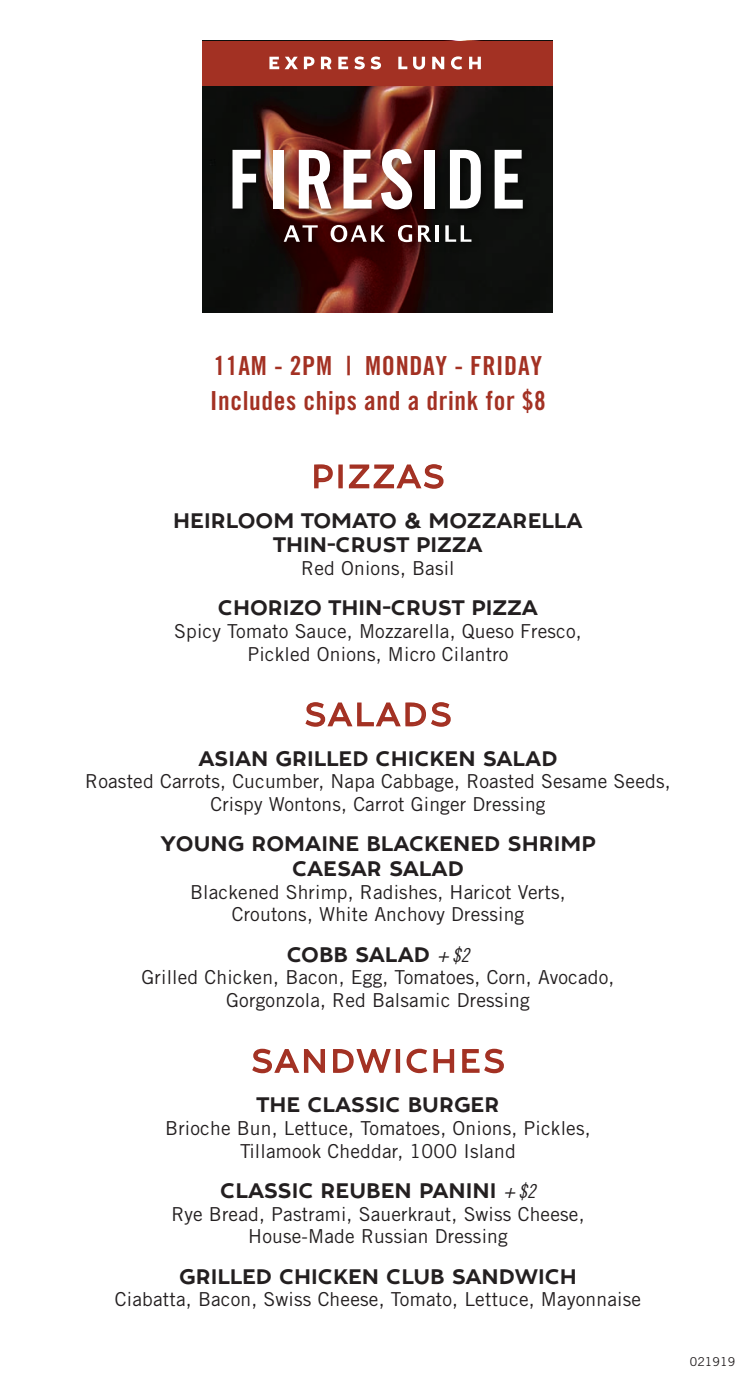
<style>
.page{position:relative;width:756px;height:1386px;background:#fff}
.page>*{position:absolute;margin:0;border:0;box-sizing:border-box;transform-origin:0 0}
.t1{font:31.5px "Tide Sans 300 Lil Kahuna";letter-spacing:.08em;color:#a33123}
.t2{font:26.25px/35px "Trade Gothic LT Std Bd Cn 20";letter-spacing:.025em;color:#a33123}
.t3{font:21px/24.5px "Tide Sans 500 Dudette";color:#231f20;text-align:center}
.Menu_Item_Title{font:19.25px/22.8px "Trade Gothic LT Std";letter-spacing:.01em;color:#231f20;text-align:center}
.Menu_Item_Title-2{font:12.25px "Trade Gothic LT Std";letter-spacing:.01em;color:#231f20}
.s1{font-family:"Trade Gothic LT Std Cn 18 Obl";font-size:19.25px}
</style>
<div class="page">
<img style="left:203px;top:86px;width:350px;height:227px">
<div style="left:203px;top:41px;width:350px;height:45px;background:#a33123"></div>
<svg style="left:269px;top:57px;width:10px;height:12px"></svg>
<svg style="left:285px;top:57px;width:13px;height:12px"></svg>
<svg style="left:304px;top:57px;width:10px;height:12px"></svg>
<svg style="left:321px;top:57px;width:11px;height:12px"></svg>
<svg style="left:338px;top:57px;width:10px;height:12px"></svg>
<svg style="left:354px;top:57px;width:11px;height:12px"></svg>
<svg style="left:371px;top:57px;width:10px;height:12px"></svg>
<svg style="left:398px;top:57px;width:9px;height:12px"></svg>
<svg style="left:413px;top:57px;width:12px;height:13px"></svg>
<svg style="left:432px;top:57px;width:12px;height:12px"></svg>
<svg style="left:451px;top:56px;width:11px;height:14px"></svg>
<svg style="left:469px;top:57px;width:12px;height:12px"></svg>
<img style="left:226px;top:143px;width:310px;height:112px">
<svg style="left:233px;top:150px;width:28px;height:59px"></svg>
<div style="left:274px;top:150px;width:10px;height:59px;background:#fff"></div>
<svg style="left:299px;top:150px;width:32px;height:59px"></svg>
<svg style="left:344px;top:150px;width:28px;height:59px"></svg>
<svg style="left:381px;top:149px;width:31px;height:60px"></svg>
<div style="left:425px;top:150px;width:10px;height:59px;background:#fff"></div>
<svg style="left:450px;top:150px;width:31px;height:59px"></svg>
<svg style="left:495px;top:150px;width:28px;height:59px"></svg>
<svg style="left:284px;top:225px;width:34px;height:17px"></svg>
<svg style="left:331px;top:225px;width:54px;height:17px"></svg>
<svg style="left:398px;top:225px;width:14px;height:17px"></svg>
<svg style="left:418px;top:225px;width:13px;height:17px"></svg>
<hr style="left:436px;top:225px;width:3px;height:17px;background:#fff">
<svg style="left:445px;top:225px;width:26px;height:17px"></svg>
<svg style="left:314px;top:464px;width:19px;height:25px"></svg>
<div style="left:338px;top:465px;width:5px;height:23px;border:2px solid #a33123"></div>
<svg style="left:348px;top:464px;width:96px;height:25px"></svg>
<svg style="left:305px;top:702px;width:146px;height:25px"></svg>
<svg style="left:252px;top:1048px;width:73px;height:26px"></svg>
<svg style="left:333px;top:1049px;width:58px;height:24px"></svg>
<div style="left:396px;top:1049px;width:4px;height:24px;border:2px solid #a33123"></div>
<svg style="left:406px;top:1048px;width:49px;height:26px"></svg>
<svg style="left:462px;top:1048px;width:42px;height:26px"></svg>
<p class="t2" style="left:210px;top:348px;width:337px">11AM - 2PM | MONDAY - FRIDAY<br>Includes chips and a drink for $8</p>
<p class="t1" style="left:311px;top:456px;width:135px">PIZZAS</p>
<p class="t3" style="left:173px;top:509px;width:411px">HEIRLOOM TOMATO &amp; MOZZARELLA<br>THIN-CRUST PIZZA</p>
<p class="Menu_Item_Title" style="left:301px;top:557px;width:155px">Red Onions, Basil</p>
<p class="t3" style="left:218px;top:596px;width:322px">CHORIZO THIN-CRUST PIZZA</p>
<p class="Menu_Item_Title" style="left:174px;top:620px;width:409px">Spicy Tomato Sauce, Mozzarella, Queso Fresco,<br>Pickled Onions, Micro Cilantro</p>
<p class="t1" style="left:304px;top:694px;width:149px">SALADS</p>
<p class="t3" style="left:198px;top:747px;width:361px">ASIAN GRILLED CHICKEN SALAD</p>
<p class="Menu_Item_Title" style="left:85px;top:770px;width:587px">Roasted Carrots, Cucumber, Napa Cabbage, Roasted Sesame Seeds,<br>Crispy Wontons, Carrot Ginger Dressing</p>
<p class="t3" style="left:160px;top:832px;width:437px">YOUNG ROMAINE BLACKENED SHRIMP<br>CAESAR SALAD</p>
<p class="Menu_Item_Title" style="left:190px;top:880px;width:377px">Blackened Shrimp, Radishes, Haricot Verts,<br>Croutons, White Anchovy Dressing</p>
<p class="t3" style="left:287px;top:943px;width:184px">COBB SALAD <span class="s1">+ $2</span></p>
<p class="Menu_Item_Title" style="left:141px;top:966px;width:475px">Grilled Chicken, Bacon, Egg, Tomatoes, Corn, Avocado,<br>Gorgonzola, Red Balsamic Dressing</p>
<p class="t1" style="left:251px;top:1041px;width:256px">SANDWICHES</p>
<p class="t3" style="left:256px;top:1093px;width:245px">THE CLASSIC BURGER</p>
<p class="Menu_Item_Title" style="left:165px;top:1117px;width:427px">Brioche Bun, Lettuce, Tomatoes, Onions, Pickles,<br>Tillamook Cheddar, 1000 Island</p>
<p class="t3" style="left:220px;top:1179px;width:317px">CLASSIC REUBEN PANINI <span class="s1">+ $2</span></p>
<p class="Menu_Item_Title" style="left:171px;top:1202px;width:415px">Rye Bread, Pastrami, Sauerkraut, Swiss Cheese,<br>House-Made Russian Dressing</p>
<p class="t3" style="left:179px;top:1265px;width:399px">GRILLED CHICKEN CLUB SANDWICH</p>
<p class="Menu_Item_Title" style="left:115px;top:1288px;width:528px">Ciabatta, Bacon, Swiss Cheese, Tomato, Lettuce, Mayonnaise</p>
<p class="Menu_Item_Title-2" style="left:690px;top:1354px;width:47px">021919</p>
</div>
